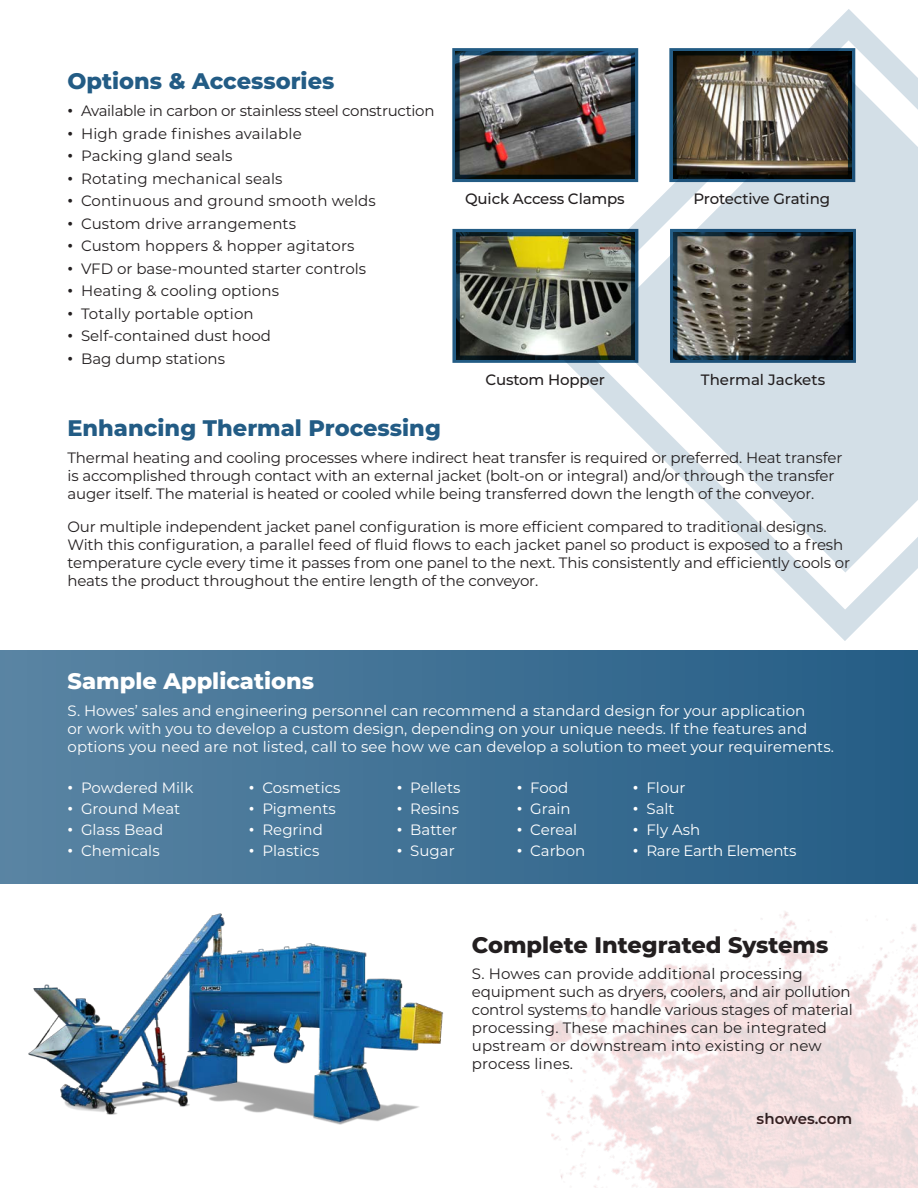
<style>
.page{position:relative;width:918px;height:1188px;background:#fff}
.page>*{position:absolute;margin:0;border:0;box-sizing:border-box;transform-origin:0 0}
.t1{font:800 22.5px "Montserrat";color:#235c85}
.t2{font:800 22.5px "Montserrat";color:#231f20}
.t3{font:800 22.5px "Montserrat";color:#fff}
.t4{font:15px/18px "Montserrat";letter-spacing:-.01em;color:#231f20}
.t5{font:15px/18px "Montserrat";color:#fff}
.t6{font:15px "Montserrat";letter-spacing:.01em;color:#231f20}
.t7{font:500 15px "Montserrat";letter-spacing:-.01em;color:#231f20}
.t8{font:15px "Montserrat";letter-spacing:-.02em;color:#fff}
.t9{font:600 15px "Montserrat";color:#231f20}
.s1{font-weight:700}
</style>
<div class="page">
<div style="left:0;top:651px;width:918px;height:233px;background:linear-gradient(to right,#5a85a3,#245d85)"></div>
<img style="left:525px;top:875px;width:393px;height:313px">
<svg style="left:531px;top:9px;width:387px;height:632px"></svg>
<img style="left:28px;top:913px;width:416px;height:212px">
<img style="left:678px;top:237px;width:170px;height:118px">
<div style="left:670px;top:229px;width:186px;height:134px;border:7px solid #235c85"></div>
<img style="left:460px;top:237px;width:170px;height:118px">
<div style="left:452px;top:229px;width:186px;height:134px;border:7px solid #235c85"></div>
<img style="left:677px;top:56px;width:170px;height:118px">
<div style="left:669px;top:48px;width:186px;height:134px;border:7px solid #235c85"></div>
<img style="left:460px;top:56px;width:170px;height:118px">
<div style="left:452px;top:48px;width:186px;height:134px;border:7px solid #235c85"></div>
<h1 class="t1" style="left:68px;top:71px;width:268px">Options &amp; Accessories</h1>
<p class="t4" style="left:68px;top:102px;width:369px"><span class="s1">•</span> Available in carbon or stainless steel construction</p>
<p class="t6" style="left:68px;top:126px;width:236px"><span class="s1">•</span> High grade finishes available</p>
<p class="t6" style="left:68px;top:149px;width:167px"><span class="s1">•</span> Packing gland seals</p>
<p class="t6" style="left:68px;top:171px;width:217px"><span class="s1">•</span> Rotating mechanical seals</p>
<p class="t6" style="left:68px;top:194px;width:310px"><span class="s1">•</span> Continuous and ground smooth welds</p>
<p class="t6" style="left:68px;top:216px;width:230px"><span class="s1">•</span> Custom drive arrangements</p>
<p class="t6" style="left:68px;top:239px;width:289px"><span class="s1">•</span> Custom hoppers &amp; hopper agitators</p>
<p class="t4" style="left:68px;top:260px;width:300px"><span class="s1">•</span> VFD or base-mounted starter controls</p>
<p class="t6" style="left:68px;top:284px;width:213px"><span class="s1">•</span> Heating &amp; cooling options</p>
<p class="t6" style="left:68px;top:306px;width:188px"><span class="s1">•</span> Totally portable option</p>
<p class="t4" style="left:68px;top:327px;width:205px"><span class="s1">•</span> Self-contained dust hood</p>
<p class="t4" style="left:68px;top:350px;width:159px"><span class="s1">•</span> Bag dump stations</p>
<p class="t7" style="left:465px;top:193px;width:161px">Quick Access Clamps</p>
<p class="t7" style="left:694px;top:193px;width:138px">Protective Grating</p>
<p class="t7" style="left:486px;top:373px;width:121px">Custom Hopper</p>
<p class="t7" style="left:701px;top:373px;width:126px">Thermal Jackets</p>
<h1 class="t1" style="left:68px;top:418px;width:375px">Enhancing Thermal Processing</h1>
<p class="t4" style="left:68px;top:449px;width:777px">Thermal heating and cooling processes where indirect heat transfer is required or preferred. Heat transfer is accomplished through contact with an external jacket (bolt-on or integral) and/or through the transfer auger itself. The material is heated or cooled while being transferred down the length of the conveyor.</p>
<p class="t4" style="left:68px;top:518px;width:784px">Our multiple independent jacket panel configuration is more efficient compared to traditional designs.<br>With this configuration, a parallel feed of fluid flows to each jacket panel so product is exposed to a fresh temperature cycle every time it passes from one panel to the next. This consistently and efficiently cools or heats the product throughout the entire length of the conveyor.</p>
<h1 class="t3" style="left:68px;top:671px;width:248px">Sample Applications</h1>
<p class="t5" style="left:68px;top:702px;width:768px">S. Howes’ sales and engineering personnel can recommend a standard design for your application<br>or work with you to develop a custom design, depending on your unique needs. If the features and options you need are not listed, call to see how we can develop a solution to meet your requirements.</p>
<p class="t5" style="left:397px;top:779px;width:65px"><span class="s1">•</span> Pellets</p>
<p class="t5" style="left:397px;top:800px;width:64px"><span class="s1">•</span> Resins</p>
<p class="t5" style="left:397px;top:821px;width:62px"><span class="s1">•</span> Batter</p>
<p class="t5" style="left:397px;top:842px;width:60px"><span class="s1">•</span> Sugar</p>
<p class="t5" style="left:68px;top:779px;width:127px"><span class="s1">•</span> Powdered Milk</p>
<p class="t5" style="left:68px;top:800px;width:114px"><span class="s1">•</span> Ground Meat</p>
<p class="t5" style="left:68px;top:821px;width:97px"><span class="s1">•</span> Glass Bead</p>
<p class="t5" style="left:68px;top:842px;width:94px"><span class="s1">•</span> Chemicals</p>
<p class="t5" style="left:249px;top:779px;width:93px"><span class="s1">•</span> Cosmetics</p>
<p class="t5" style="left:249px;top:800px;width:88px"><span class="s1">•</span> Pigments</p>
<p class="t5" style="left:249px;top:821px;width:76px"><span class="s1">•</span> Regrind</p>
<p class="t5" style="left:249px;top:842px;width:72px"><span class="s1">•</span> Plastics</p>
<p class="t5" style="left:517px;top:779px;width:53px"><span class="s1">•</span> Food</p>
<p class="t5" style="left:517px;top:800px;width:56px"><span class="s1">•</span> Grain</p>
<p class="t5" style="left:517px;top:821px;width:62px"><span class="s1">•</span> Cereal</p>
<p class="t5" style="left:517px;top:842px;width:70px"><span class="s1">•</span> Carbon</p>
<p class="t5" style="left:633px;top:779px;width:54px"><span class="s1">•</span> Flour</p>
<p class="t5" style="left:633px;top:800px;width:43px"><span class="s1">•</span> Salt</p>
<p class="t5" style="left:633px;top:821px;width:69px"><span class="s1">•</span> Fly Ash</p>
<p class="t8" style="left:633px;top:843px;width:165px"><span class="s1">•</span> Rare Earth Elements</p>
<h1 class="t2" style="left:472px;top:935px;width:358px">Complete Integrated Systems</h1>
<p class="t4" style="left:472px;top:965px;width:382px">S. Howes can provide additional processing equipment such as dryers, coolers, and air pollution control systems to handle various stages of material processing. These machines can be integrated upstream or downstream into existing or new process lines.</p>
<p class="t9" style="left:757px;top:1110px;width:97px">showes.com</p>
</div>
